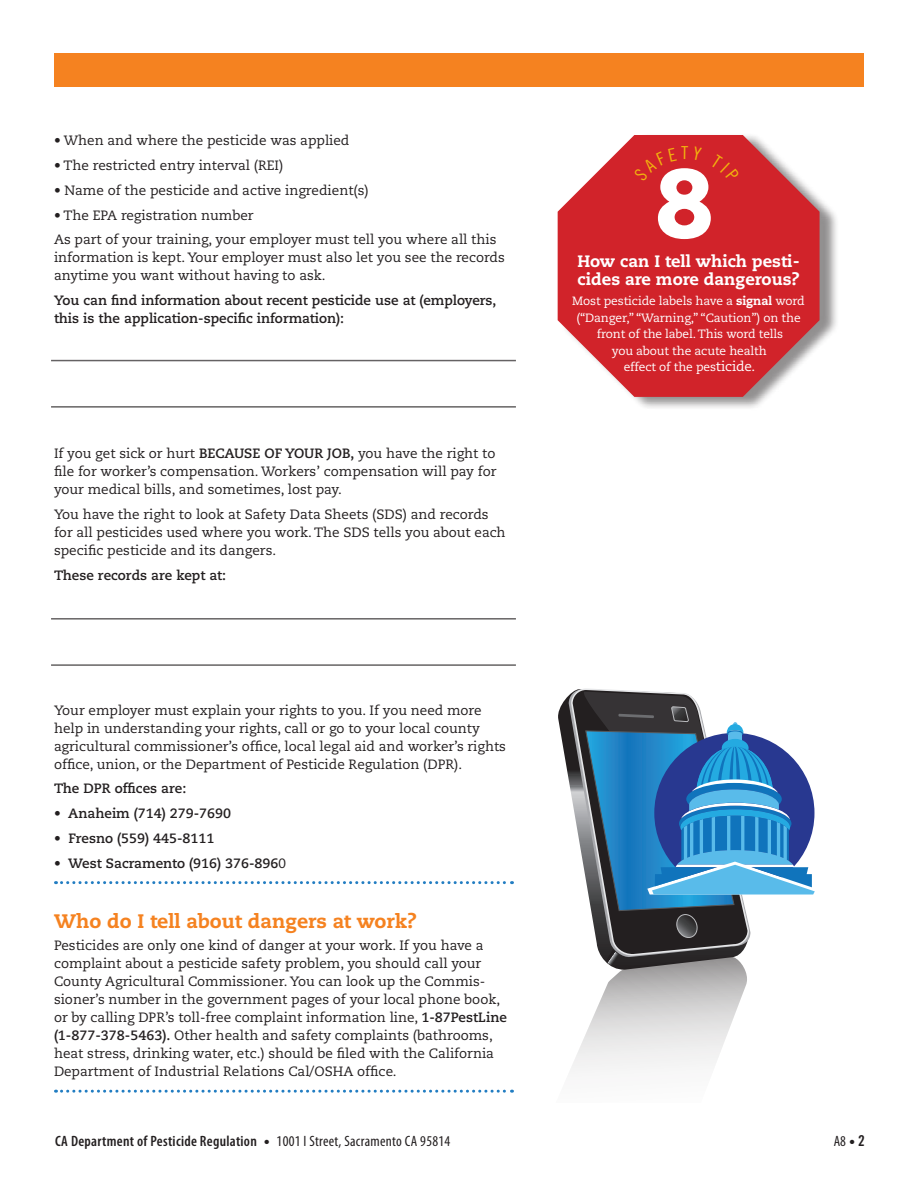
<style>
.page{position:relative;width:918px;height:1188px;background:#fff}
.page>*{position:absolute;margin:0;border:0;box-sizing:border-box;transform-origin:0 0}
.t1{font:103.5px "Archive";color:#fff}
.Question{font:800 19.5px "Caecilia LT Std";color:#f58220}
.Question-2{font:800 16.5px/18px "Caecilia LT Std";color:#fff}
.t2{font:condensed 15px "Myriad Pro";letter-spacing:.02em;color:#231f20}
.t3{font:600 condensed 15px "Myriad Pro";letter-spacing:.02em;color:#231f20}
.Answer_body_copy_NO{font:13.5px/18px "Caecilia LT Std";color:#231f20}
.Answer_body_last_lin{font:13.5px/18px "Caecilia LT Std";color:#231f20}
.Answer_body_copy_NO-2{font:700 13.5px/18px "Caecilia LT Std";color:#231f20}
.Answer_body_last_lin-2{font:700 13.5px "Caecilia LT Std";color:#231f20}
.Answer_body_copy_NO-3{font:12px/16.5px "Caecilia LT Std";letter-spacing:-.01em;color:#fff;text-align:center}
.s1{font-weight:700}
.s2{font-weight:400}
.s3{font-weight:800}
.s4{font-size:13.5px}
.s5{font-family:"Trade Gothic LT Std Bd Cn 20";font-stretch:normal}
</style>
<div class="page">
<div style="left:54px;top:53px;width:810px;height:33px;background:#f58220"></div>
<svg style="left:56px;top:881px;width:457px;height:3px"></svg>
<svg style="left:56px;top:1090px;width:457px;height:3px"></svg>
<svg style="left:558px;top:695px;width:11px;height:86px"></svg>
<svg style="left:570px;top:689px;width:180px;height:260px"></svg>
<svg style="left:570px;top:949px;width:177px;height:123px"></svg>
<svg style="left:584px;top:692px;width:231px;height:246px"></svg>
<hr style="left:51px;top:360px;width:465px;height:1px;background:#231f20">
<hr style="left:51px;top:406px;width:465px;height:2px;background:#231f20">
<hr style="left:51px;top:618px;width:465px;height:2px;background:#231f20">
<hr style="left:51px;top:664px;width:465px;height:2px;background:#231f20">
<div style="left:561px;top:132px;width:278px;height:279px;background:#231f20;opacity:.5"></div>
<svg style="left:558px;top:135px;width:262px;height:262px;background:#d6474d"></svg>
<div style="left:634px;top:146px;width:68px;height:35px;background:#d1232a"></div>
<svg style="left:710px;top:154px;width:30px;height:28px"></svg>
<p class="Answer_body_copy_NO" style="left:54px;top:132px;width:297px">• When and where the pesticide was applied</p>
<p class="Answer_body_copy_NO" style="left:54px;top:157px;width:231px">• The restricted entry interval (REI)</p>
<p class="Answer_body_copy_NO" style="left:54px;top:181px;width:316px">• Name of the pesticide and active ingredient(s)</p>
<p class="Answer_body_copy_NO" style="left:54px;top:206px;width:201px">• The EPA registration number</p>
<p class="Answer_body_copy_NO" style="left:54px;top:231px;width:452px">As part of your training, your employer must tell you where all this information is kept. Your employer must also let you see the records anytime you want without having to ask.</p>
<p class="Answer_body_copy_NO-2" style="left:54px;top:292px;width:444px">You can find information about recent pesticide use at (employers, this is the application-specific information):</p>
<p class="Answer_body_copy_NO" style="left:54px;top:445px;width:444px;text-align:justify">If you get sick or hurt <span class="s1">BECAUSE OF YOUR JOB,</span> you have the right to file for worker’s compensation. Workers’ compensation will pay for your medical bills, and sometimes, lost pay.</p>
<p class="Answer_body_copy_NO" style="left:54px;top:505px;width:453px">You have the right to look at Safety Data Sheets (SDS) and records for all pesticides used where you work. The SDS tells you about each specific pesticide and its dangers.</p>
<p class="Answer_body_copy_NO-2" style="left:54px;top:566px;width:174px">These records are kept at:</p>
<p class="Answer_body_copy_NO" style="left:54px;top:701px;width:454px">Your employer must explain your rights to you. If you need more help in understanding your rights, call or go to your local county agricultural commissioner’s office, local legal aid and worker’s rights office, union, or the Department of Pesticide Regulation (DPR).</p>
<p class="Answer_body_copy_NO-2" style="left:54px;top:780px;width:134px">The DPR offices are:</p>
<p class="Answer_body_copy_NO-2" style="left:54px;top:805px;width:179px"><span class="s2">•</span> Anaheim (714) 279-7690</p>
<p class="Answer_body_copy_NO-2" style="left:54px;top:829px;width:162px"><span class="s2">•</span> Fresno (559) 445-8111</p>
<p class="Answer_body_last_lin-2" style="left:54px;top:855px;width:234px"><span class="s2">•</span> West Sacramento (916) 376-896<span class="s2">0</span></p>
<p class="Question" style="left:54px;top:909px;width:364px">Who do I tell about dangers at work?</p>
<p class="Answer_body_last_lin" style="left:54px;top:937px;width:454px">Pesticides are only one kind of danger at your work. If you have a complaint about a pesticide safety problem, you should call your County Agricultural Commissioner. You can look up the Commis&shy;sioner’s number in the government pages of your local phone book, or by calling DPR’s toll-free complaint information line, <span class="s1">1-87PestLine (1-877-378-5463).</span> Other health and safety complaints (bathrooms, heat stress, drinking water, etc.) should be filed with the California Department of Industrial Relations Cal/OSHA office.</p>
<p class="t1" style="left:654px;top:142px;width:62px">8</p>
<p class="Question-2" style="left:577px;top:252px;width:224px">How can I tell which pesti&shy;cides are more dangerous?</p>
<p class="Answer_body_copy_NO-3" style="left:572px;top:293px;width:234px">Most pesticide labels have a <span class="s3">signal</span> word (“Danger,” “Warning,” “Caution”) on the front of the label. This word tells<br>you about the acute health<br>effect of the pes<span class="s4">ticide.</span></p>
<p class="t3" style="left:55px;top:1132px;width:203px">CA Department of Pesticide Regulation</p>
<p class="t2" style="left:265px;top:1132px;width:187px">● 1001 I Street, Sacramento CA 95814</p>
<p class="t2" style="left:834px;top:1132px;width:33px">A8 ● <span class="s5">2</span></p>
</div>
